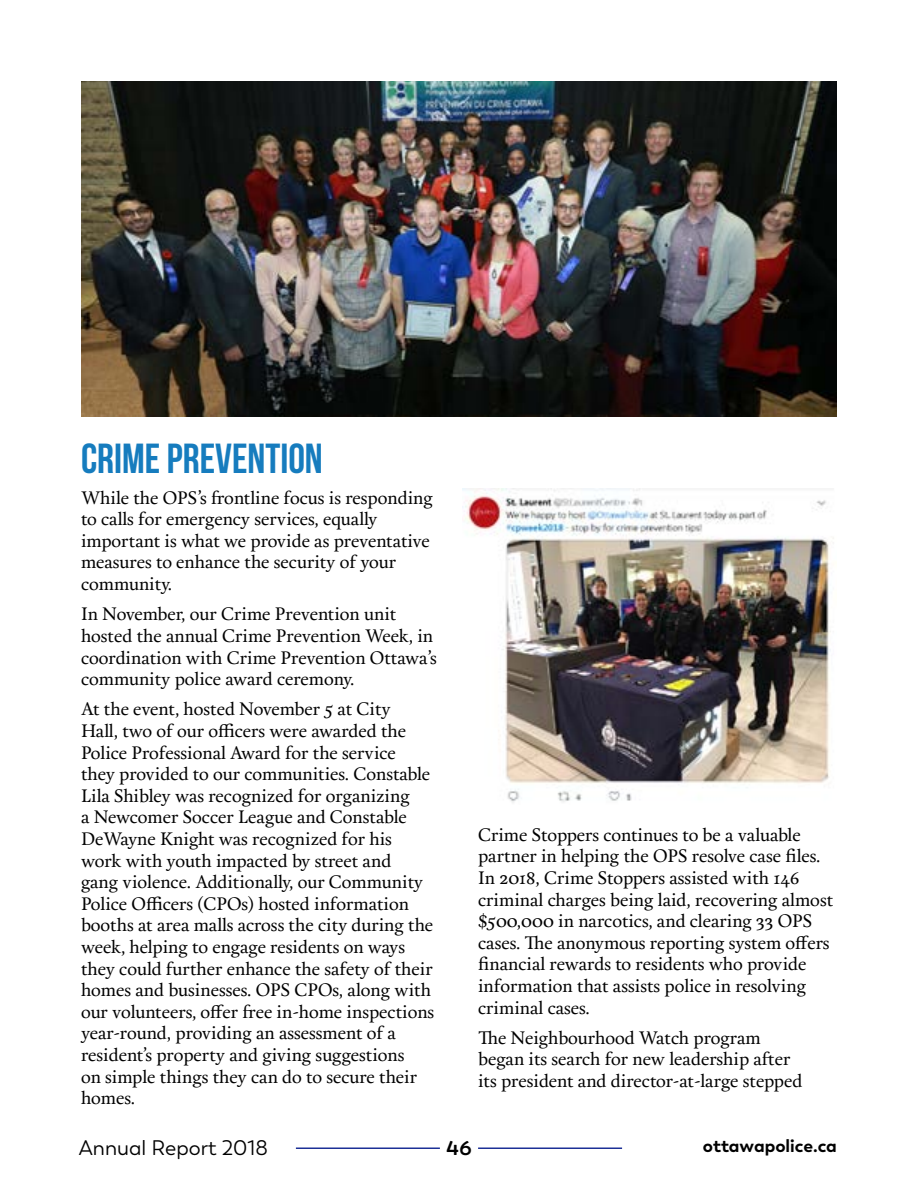
<style>
.page{position:relative;width:918px;height:1188px;background:#fff}
.page>*{position:absolute;margin:0;border:0;box-sizing:border-box;transform-origin:0 0}
.Header_2{font:700 42px "Bebas Neue";color:#167cbe}
.t1{font:600 27px "Boston";color:#000}
.t2{font:21px "Boston";color:#000}
.Body{font:18px/21.6px "Calendas Plus";color:#000}
.t3{font:700 18px "Boston";color:#000}
</style>
<div class="page">
<hr style="left:296px;top:1148px;width:144px;height:1px;background:#1c3096">
<hr style="left:478px;top:1148px;width:144px;height:1px;background:#1c3096">
<img style="left:81px;top:81px;width:756px;height:336px">
<img style="left:462px;top:488px;width:372px;height:315px">
<h2 class="Header_2" style="left:81px;top:436px;width:243px">CRIME PREVENTION</h2>
<p class="Body" style="left:81px;top:486px;width:353px">While the OPS’s frontline focus is responding to calls for emergency services, equally important is what we provide as preventative measures to enhance the security of your community.</p>
<p class="Body" style="left:81px;top:602px;width:357px">In November, our Crime Prevention unit hosted the annual Crime Prevention Week, in coordination with Crime Prevention Ottawa’s community police award ceremony.</p>
<p class="Body" style="left:81px;top:697px;width:355px">At the event, hosted November 5 at City<br>Hall, two of our officers were awarded the Police Professional Award for the service they provided to our communities. Constable Lila Shibley was recognized for organizing<br>a Newcomer Soccer League and Constable DeWayne Knight was recognized for his work with youth impacted by street and<br>gang violence. Additionally, our Community Police Officers (CPOs) hosted information booths at area malls across the city during the week, helping to engage residents on ways they could further enhance the safety of their homes and businesses. OPS CPOs, along with our volunteers, offer free in-home inspections year-round, providing an assessment of a resident’s property and giving suggestions<br>on simple things they can do to secure their homes.</p>
<p class="Body" style="left:478px;top:823px;width:357px">Crime Stoppers continues to be a valuable partner in helping the OPS resolve case files.<br>In 2018, Crime Stoppers assisted with 146 criminal charges being laid, recovering almost $500,000 in narcotics, and clearing 33 OPS cases. The anonymous reporting system offers financial rewards to residents who provide information that assists police in resolving criminal cases.</p>
<p class="Body" style="left:478px;top:1026px;width:326px">The Neighbourhood Watch program began its search for new leadership after its president and director-at-large stepped</p>
<p class="t2" style="left:79px;top:1135px;width:191px">Annual Report 2018</p>
<h2 class="t1" style="left:446px;top:1129px;width:27px">46</h2>
<p class="t3" style="left:703px;top:1134px;width:136px">ottawapolice.ca</p>
</div>
